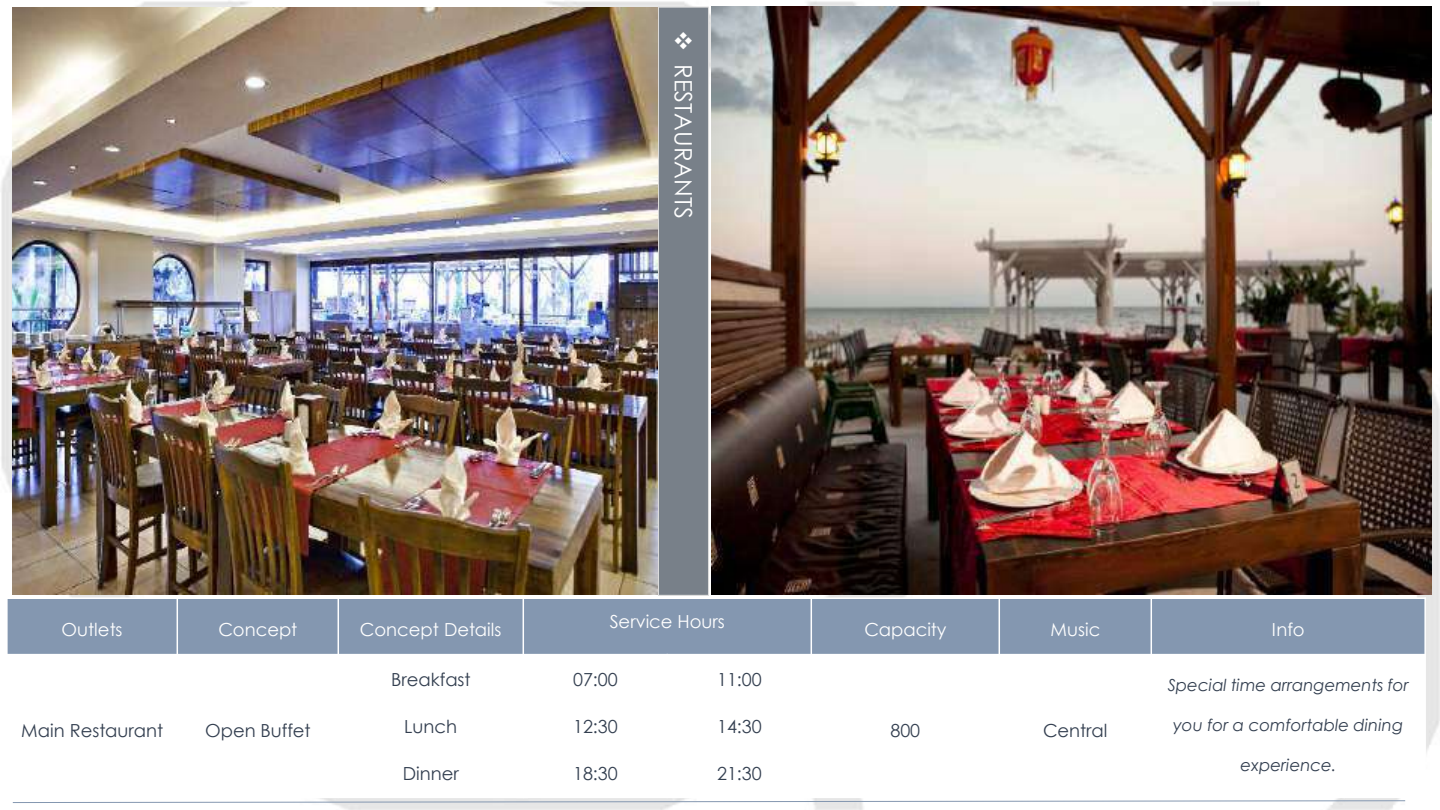
<style>
.page{position:relative;width:1440px;height:810px;background:#fff}
.page>*{position:absolute;margin:0;border:0;box-sizing:border-box;transform-origin:0 0}
.t1{font:24px "Century Gothic";color:#fff}
.t2{font:18px "Century Gothic";letter-spacing:-.005em;color:#333f50}
.t3{font:18px "Century Gothic";color:#fff}
.t4{font:italic 16.65px "Century Gothic";color:#333f50}
.t5{font:italic 16.5px "Century Gothic";color:#333f50}
</style>
<div class="page">
<img style="left:1px;top:1px;width:1439px;height:809px">
<svg style="left:12px;top:800px;width:1394px;height:3px"></svg>
<div style="left:660px;top:9px;width:47px;height:585px;background:#788089"></div>
<div style="left:658px;top:7px;width:51px;height:589px;border:1px solid #dbdbdb"></div>
<img style="left:13px;top:8px;width:644px;height:587px">
<img style="left:711px;top:7px;width:720px;height:588px">
<div style="left:7px;top:598px;width:170px;height:58px;background:#8497b0"></div>
<div style="left:177px;top:598px;width:161px;height:58px;background:#8497b0"></div>
<div style="left:338px;top:598px;width:185px;height:58px;background:#8497b0"></div>
<div style="left:523px;top:598px;width:288px;height:58px;background:#8497b0"></div>
<div style="left:811px;top:598px;width:188px;height:58px;background:#8497b0"></div>
<div style="left:999px;top:598px;width:152px;height:58px;background:#8497b0"></div>
<div style="left:1151px;top:598px;width:274px;height:58px;background:#8497b0"></div>
<div style="left:7px;top:656px;width:170px;height:141px;background:#fff"></div>
<div style="left:177px;top:656px;width:161px;height:141px;background:#fff"></div>
<div style="left:338px;top:656px;width:185px;height:47px;background:#fff"></div>
<div style="left:523px;top:656px;width:144px;height:47px;background:#fff"></div>
<div style="left:667px;top:656px;width:144px;height:47px;background:#fff"></div>
<div style="left:811px;top:656px;width:188px;height:141px;background:#fff"></div>
<div style="left:999px;top:656px;width:152px;height:141px;background:#fff"></div>
<div style="left:1151px;top:656px;width:274px;height:141px;background:#fff"></div>
<div style="left:338px;top:703px;width:185px;height:47px;background:#fff"></div>
<div style="left:523px;top:703px;width:144px;height:47px;background:#fff"></div>
<div style="left:667px;top:703px;width:144px;height:47px;background:#fff"></div>
<div style="left:338px;top:750px;width:185px;height:47px;background:#fff"></div>
<div style="left:523px;top:750px;width:144px;height:47px;background:#fff"></div>
<div style="left:667px;top:750px;width:144px;height:47px;background:#fff"></div>
<hr style="left:177px;top:598px;width:1px;height:200px;background:#fff">
<hr style="left:338px;top:598px;width:1px;height:200px;background:#fff">
<hr style="left:523px;top:598px;width:1px;height:200px;background:#fff">
<hr style="left:811px;top:598px;width:1px;height:200px;background:#fff">
<hr style="left:999px;top:598px;width:1px;height:200px;background:#fff">
<hr style="left:1151px;top:598px;width:1px;height:200px;background:#fff">
<hr style="left:6px;top:654px;width:1420px;height:4px;background:#fff">
<hr style="left:6px;top:598px;width:2px;height:200px;background:#fff">
<hr style="left:1424px;top:598px;width:2px;height:200px;background:#fff">
<hr style="left:6px;top:598px;width:1420px;height:1px;background:#fff">
<hr style="left:6px;top:797px;width:1420px;height:1px;background:#fff">
<svg style="left:675px;top:32px;width:17px;height:18px"></svg>
<h1 class="t1" style="left:700px;top:64px;width:157px;rotate:90deg">RESTAURANTS</h1>
<p class="t3" style="left:62px;top:617px;width:62px">Outlets</p>
<p class="t3" style="left:218px;top:617px;width:81px">Concept</p>
<p class="t3" style="left:360px;top:617px;width:143px">Concept Details</p>
<p class="t3" style="left:610px;top:609px;width:117px">Service Hours</p>
<p class="t2" style="left:21px;top:718px;width:144px">Main Restaurant</p>
<p class="t2" style="left:205px;top:718px;width:107px">Open Buffet</p>
<p class="t2" style="left:391px;top:667px;width:81px">Breakfast</p>
<p class="t2" style="left:573px;top:667px;width:46px">07:00</p>
<p class="t2" style="left:717px;top:667px;width:46px">11:00</p>
<p class="t2" style="left:404px;top:714px;width:54px">Lunch</p>
<p class="t2" style="left:573px;top:714px;width:46px">12:30</p>
<p class="t2" style="left:717px;top:714px;width:46px">14:30</p>
<p class="t2" style="left:403px;top:761px;width:58px">Dinner</p>
<p class="t2" style="left:573px;top:761px;width:46px">18:30</p>
<p class="t2" style="left:717px;top:761px;width:46px">21:30</p>
<p class="t3" style="left:864px;top:617px;width:83px">Capacity</p>
<p class="t3" style="left:1050px;top:617px;width:51px">Music</p>
<p class="t3" style="left:1272px;top:617px;width:34px">Info</p>
<p class="t2" style="left:890px;top:718px;width:31px">800</p>
<p class="t2" style="left:1043px;top:718px;width:66px">Central</p>
<p class="t4" style="left:1168px;top:674px;width:243px">Special time arrangements for</p>
<p class="t5" style="left:1173px;top:714px;width:231px">you for a comfortable dining</p>
<p class="t5" style="left:1240px;top:753px;width:97px">experience.</p>
</div>
